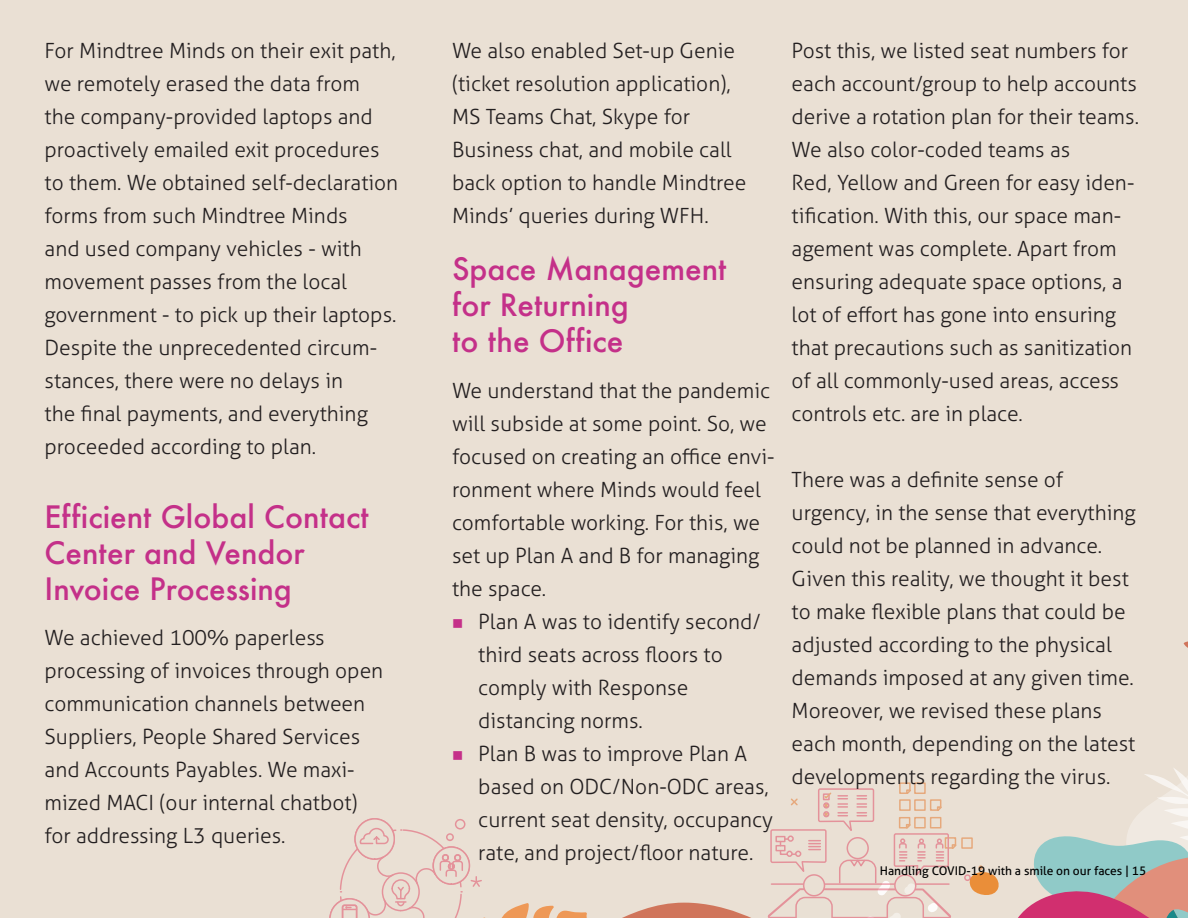
<style>
.page{position:relative;width:1188px;height:918px;background:#eae0d4}
.page>*{position:absolute;margin:0;border:0;box-sizing:border-box;transform-origin:0 0}
.t1{font:500 30px/36px "Futura";color:#c43089}
.t2{font:300 21px/33px "Aller Typo";color:#231f20}
.t3{font:12px "Aller Typo";color:#000}
.s1{color:#c53089}
</style>
<div class="page">
<svg style="left:329px;top:641px;width:859px;height:277px"></svg>
<p class="t2" style="left:45px;top:35px;width:355px">For Mindtree Minds on their exit path, we remotely erased the data from<br>the company-provided laptops and proactively emailed exit procedures to them. We obtained self-declaration forms from such Mindtree Minds<br>and used company vehicles - with movement passes from the local government - to pick up their laptops.<br>Despite the unprecedented circum&shy;stances, there were no delays in<br>the final payments, and everything proceeded according to plan.</p>
<h1 class="t1" style="left:45px;top:499px;width:326px">Efficient Global Contact<br>Center and Vendor<br>Invoice Processing</h1>
<p class="t2" style="left:45px;top:621px;width:340px">We achieved 100% paperless processing of invoices through open communication channels between<br>Suppliers, People Shared Services and Accounts Payables. We maxi&shy;mized MACI (our internal chatbot) for addressing L3 queries.</p>
<p class="t2" style="left:452px;top:35px;width:296px">We also enabled Set-up Genie (ticket resolution application),<br>MS Teams Chat, Skype for<br>Business chat, and mobile call back option to handle Mindtree<br>Minds’ queries during WFH.</p>
<h1 class="t1" style="left:452px;top:251px;width:276px">Space Management for Returning<br>to the Office</h1>
<p class="t2" style="left:452px;top:374px;width:324px">We understand that the pandemic will subside at some point. So, we focused on creating an office envi&shy;ronment where Minds would feel comfortable working. For this, we set up Plan A and B for managing the space.</p>
<p class="t2" style="left:478px;top:605px;width:284px;text-indent:-26px"><span class="s1">■</span> Plan A was to identify second/ third seats across floors to comply with Response distancing norms.</p>
<p class="t2" style="left:478px;top:737px;width:296px;text-indent:-26px"><span class="s1">■</span> Plan B was to improve Plan A based on ODC/Non-ODC areas, current seat density, occupancy rate, and project/floor nature.</p>
<p class="t2" style="left:792px;top:35px;width:349px">Post this, we listed seat numbers for each account/group to help accounts derive a rotation plan for their teams.<br>We also color-coded teams as<br>Red, Yellow and Green for easy iden&shy;tification. With this, our space man&shy;agement was complete. Apart from ensuring adequate space options, a lot of effort has gone into ensuring that precautions such as sanitization of all commonly-used areas, access controls etc. are in place.</p>
<p class="t2" style="left:792px;top:463px;width:346px">There was a definite sense of urgency, in the sense that everything could not be planned in advance.<br>Given this reality, we thought it best to make flexible plans that could be adjusted according to the physical demands imposed at any given time.<br>Moreover, we revised these plans each month, depending on the latest developments regarding the virus.</p>
<p class="t3" style="left:880px;top:864px;width:268px">Handling COVID-19 with a smile on our faces | 15</p>
</div>
